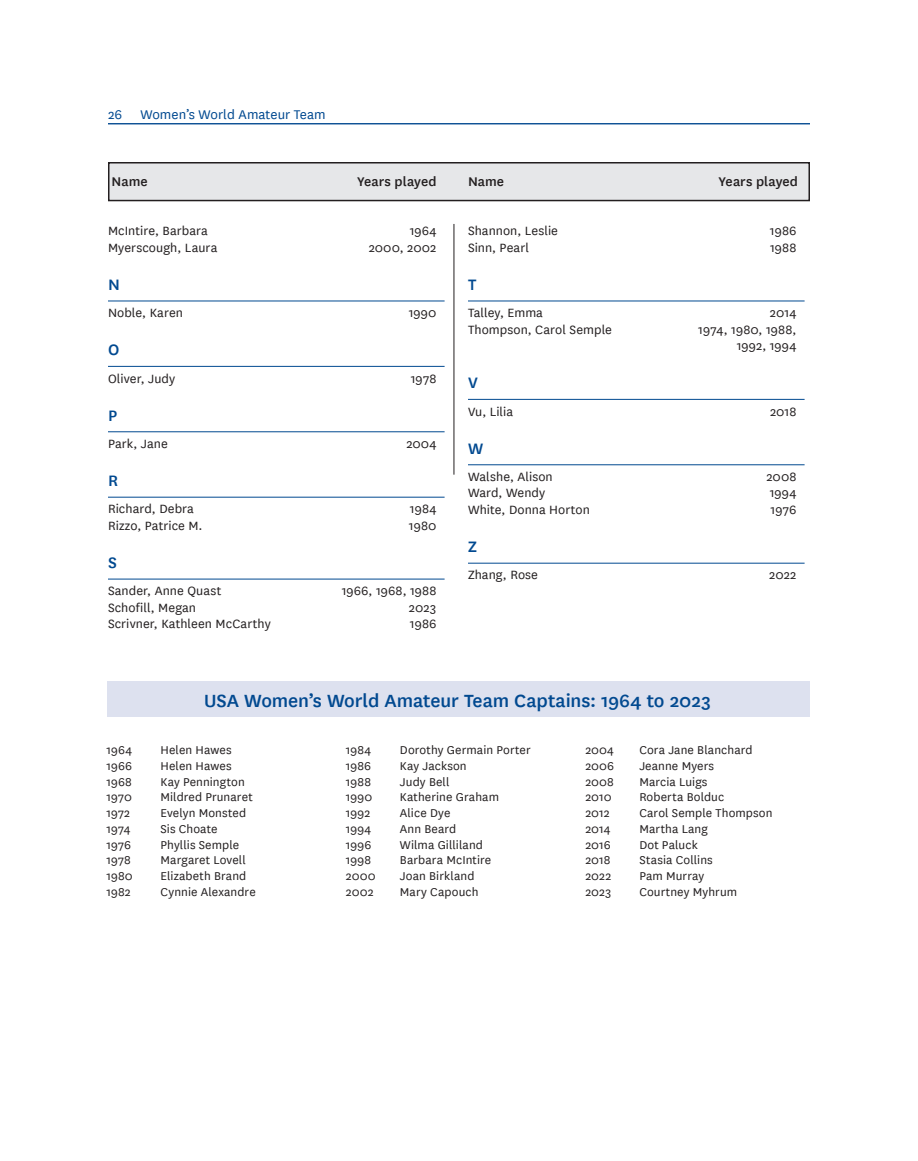
<style>
.page{position:relative;width:918px;height:1161px;background:#fff}
.page>*{position:absolute;margin:0;border:0;box-sizing:border-box;transform-origin:0 0}
._23__Shaded_Main_Header{font:500 21px "National";letter-spacing:-.005em;color:#014990}
.WWATC_Alphabet{font:500 18px "National";color:#014990}
.WATC-Team_Subhead{font:500 15px "National";letter-spacing:.005em;color:#231f20}
.t1{font:15px "National";color:#014990}
.WWAT_Alpha_List{font:14.25px/16.5px "National";letter-spacing:.005em;color:#231f20;text-align:right}
._21__Records_Text{font:13.5px "National";letter-spacing:.005em;color:#231f20}
</style>
<div class="page">
<hr style="left:108px;top:301px;width:337px;height:1px;background:#014990">
<hr style="left:108px;top:366px;width:337px;height:1px;background:#014990">
<hr style="left:108px;top:431px;width:337px;height:1px;background:#014990">
<hr style="left:108px;top:497px;width:337px;height:1px;background:#014990">
<hr style="left:108px;top:579px;width:337px;height:1px;background:#014990">
<hr style="left:468px;top:301px;width:337px;height:1px;background:#014990">
<hr style="left:468px;top:399px;width:337px;height:1px;background:#014990">
<hr style="left:468px;top:464px;width:337px;height:1px;background:#014990">
<hr style="left:468px;top:563px;width:337px;height:1px;background:#014990">
<div style="left:109px;top:163px;width:700px;height:38px;background:#e6e7e9"></div>
<div style="left:108px;top:162px;width:702px;height:39px;border:2px solid #231f20"></div>
<hr style="left:454px;top:224px;width:1px;height:251px;background:#231f20">
<div style="left:107px;top:681px;width:702px;height:36px;background:#dde1ef"></div>
<hr style="left:108px;top:123px;width:702px;height:1px;background:#014990">
<p class="t1" style="left:108px;top:105px;width:219px">26 Women’s World Amateur Team</p>
<p class="WATC-Team_Subhead" style="left:112px;top:172px;width:38px">Name</p>
<p class="WATC-Team_Subhead" style="left:357px;top:172px;width:81px">Years played</p>
<p class="WATC-Team_Subhead" style="left:468px;top:172px;width:38px">Name</p>
<p class="WATC-Team_Subhead" style="left:719px;top:172px;width:81px">Years played</p>
<p class="WWAT_Alpha_List" style="left:108px;top:222px;width:101px">McIntire, Barbara</p>
<p class="WWAT_Alpha_List" style="left:410px;top:222px;width:28px">1964</p>
<p class="WWAT_Alpha_List" style="left:108px;top:238px;width:111px">Myerscough, Laura</p>
<p class="WWAT_Alpha_List" style="left:369px;top:238px;width:69px">2000, 2002</p>
<p class="WWATC_Alphabet" style="left:108px;top:272px;width:13px">N</p>
<p class="WWAT_Alpha_List" style="left:108px;top:304px;width:77px">Noble, Karen</p>
<p class="WWAT_Alpha_List" style="left:409px;top:304px;width:29px">1990</p>
<p class="WWATC_Alphabet" style="left:108px;top:337px;width:13px">O</p>
<p class="WWAT_Alpha_List" style="left:108px;top:369px;width:69px">Oliver, Judy</p>
<p class="WWAT_Alpha_List" style="left:411px;top:369px;width:27px">1978</p>
<p class="WWATC_Alphabet" style="left:108px;top:403px;width:11px">P</p>
<p class="WWAT_Alpha_List" style="left:108px;top:435px;width:61px">Park, Jane</p>
<p class="WWAT_Alpha_List" style="left:406px;top:435px;width:32px">2004</p>
<p class="WWATC_Alphabet" style="left:108px;top:468px;width:12px">R</p>
<p class="WWAT_Alpha_List" style="left:108px;top:500px;width:88px">Richard, Debra</p>
<p class="WWAT_Alpha_List" style="left:410px;top:500px;width:28px">1984</p>
<p class="WWAT_Alpha_List" style="left:108px;top:517px;width:96px">Rizzo, Patrice M.</p>
<p class="WWAT_Alpha_List" style="left:409px;top:517px;width:29px">1980</p>
<p class="WWATC_Alphabet" style="left:108px;top:550px;width:10px">S</p>
<p class="WWAT_Alpha_List" style="left:108px;top:582px;width:115px">Sander, Anne Quast</p>
<p class="WWAT_Alpha_List" style="left:342px;top:582px;width:96px">1966, 1968, 1988</p>
<p class="WWAT_Alpha_List" style="left:108px;top:598px;width:90px">Schofill, Megan</p>
<p class="WWAT_Alpha_List" style="left:409px;top:598px;width:29px">2023</p>
<p class="WWAT_Alpha_List" style="left:108px;top:615px;width:164px">Scrivner, Kathleen McCarthy</p>
<p class="WWAT_Alpha_List" style="left:410px;top:615px;width:28px">1986</p>
<p class="WWAT_Alpha_List" style="left:468px;top:222px;width:92px">Shannon, Leslie</p>
<p class="WWAT_Alpha_List" style="left:770px;top:222px;width:28px">1986</p>
<p class="WWAT_Alpha_List" style="left:468px;top:238px;width:62px">Sinn, Pearl</p>
<p class="WWAT_Alpha_List" style="left:770px;top:238px;width:28px">1988</p>
<p class="WWATC_Alphabet" style="left:468px;top:272px;width:10px">T</p>
<p class="WWAT_Alpha_List" style="left:468px;top:304px;width:77px">Talley, Emma</p>
<p class="WWAT_Alpha_List" style="left:770px;top:304px;width:28px">2014</p>
<p class="WWAT_Alpha_List" style="left:468px;top:320px;width:146px">Thompson, Carol Semple</p>
<p class="WWAT_Alpha_List" style="left:698px;top:320px;width:100px">1974, 1980, 1988,<br>1992, 1994</p>
<p class="WWATC_Alphabet" style="left:468px;top:370px;width:11px">V</p>
<p class="WWAT_Alpha_List" style="left:468px;top:402px;width:47px">Vu, Lilia</p>
<p class="WWAT_Alpha_List" style="left:770px;top:402px;width:28px">2018</p>
<p class="WWATC_Alphabet" style="left:468px;top:436px;width:17px">W</p>
<p class="WWAT_Alpha_List" style="left:468px;top:468px;width:86px">Walshe, Alison</p>
<p class="WWAT_Alpha_List" style="left:766px;top:468px;width:32px">2008</p>
<p class="WWAT_Alpha_List" style="left:468px;top:484px;width:79px">Ward, Wendy</p>
<p class="WWAT_Alpha_List" style="left:770px;top:484px;width:28px">1994</p>
<p class="WWAT_Alpha_List" style="left:468px;top:501px;width:123px">White, Donna Horton</p>
<p class="WWAT_Alpha_List" style="left:771px;top:501px;width:27px">1976</p>
<p class="WWATC_Alphabet" style="left:468px;top:534px;width:10px">Z</p>
<p class="WWAT_Alpha_List" style="left:468px;top:566px;width:72px">Zhang, Rose</p>
<p class="WWAT_Alpha_List" style="left:769px;top:566px;width:29px">2022</p>
<p class="_23__Shaded_Main_Header" style="left:204px;top:686px;width:508px">USA Women’s World Amateur Team Captains: 1964 to 2023</p>
<p class="_21__Records_Text" style="left:107px;top:741px;width:27px">1964</p>
<p class="_21__Records_Text" style="left:161px;top:741px;width:73px">Helen Hawes</p>
<p class="_21__Records_Text" style="left:107px;top:757px;width:27px">1966</p>
<p class="_21__Records_Text" style="left:161px;top:757px;width:73px">Helen Hawes</p>
<p class="_21__Records_Text" style="left:107px;top:773px;width:27px">1968</p>
<p class="_21__Records_Text" style="left:161px;top:773px;width:86px">Kay Pennington</p>
<p class="_21__Records_Text" style="left:107px;top:789px;width:27px">1970</p>
<p class="_21__Records_Text" style="left:161px;top:789px;width:94px">Mildred Prunaret</p>
<p class="_21__Records_Text" style="left:107px;top:804px;width:25px">1972</p>
<p class="_21__Records_Text" style="left:161px;top:804px;width:87px">Evelyn Monsted</p>
<p class="_21__Records_Text" style="left:107px;top:820px;width:25px">1974</p>
<p class="_21__Records_Text" style="left:161px;top:820px;width:59px">Sis Choate</p>
<p class="_21__Records_Text" style="left:107px;top:836px;width:26px">1976</p>
<p class="_21__Records_Text" style="left:161px;top:836px;width:80px">Phyllis Semple</p>
<p class="_21__Records_Text" style="left:107px;top:852px;width:26px">1978</p>
<p class="_21__Records_Text" style="left:161px;top:852px;width:87px">Margaret Lovell</p>
<p class="_21__Records_Text" style="left:107px;top:867px;width:28px">1980</p>
<p class="_21__Records_Text" style="left:161px;top:867px;width:87px">Elizabeth Brand</p>
<p class="_21__Records_Text" style="left:107px;top:883px;width:26px">1982</p>
<p class="_21__Records_Text" style="left:161px;top:883px;width:97px">Cynnie Alexandre</p>
<p class="_21__Records_Text" style="left:346px;top:741px;width:27px">1984</p>
<p class="_21__Records_Text" style="left:400px;top:741px;width:132px">Dorothy Germain Porter</p>
<p class="_21__Records_Text" style="left:346px;top:757px;width:27px">1986</p>
<p class="_21__Records_Text" style="left:400px;top:757px;width:68px">Kay Jackson</p>
<p class="_21__Records_Text" style="left:346px;top:773px;width:27px">1988</p>
<p class="_21__Records_Text" style="left:400px;top:773px;width:51px">Judy Bell</p>
<p class="_21__Records_Text" style="left:346px;top:789px;width:28px">1990</p>
<p class="_21__Records_Text" style="left:400px;top:789px;width:101px">Katherine Graham</p>
<p class="_21__Records_Text" style="left:346px;top:804px;width:26px">1992</p>
<p class="_21__Records_Text" style="left:400px;top:804px;width:52px">Alice Dye</p>
<p class="_21__Records_Text" style="left:346px;top:820px;width:27px">1994</p>
<p class="_21__Records_Text" style="left:400px;top:820px;width:58px">Ann Beard</p>
<p class="_21__Records_Text" style="left:346px;top:836px;width:27px">1996</p>
<p class="_21__Records_Text" style="left:400px;top:836px;width:85px">Wilma Gilliland</p>
<p class="_21__Records_Text" style="left:346px;top:852px;width:27px">1998</p>
<p class="_21__Records_Text" style="left:400px;top:852px;width:93px">Barbara McIntire</p>
<p class="_21__Records_Text" style="left:346px;top:867px;width:31px">2000</p>
<p class="_21__Records_Text" style="left:400px;top:867px;width:76px">Joan Birkland</p>
<p class="_21__Records_Text" style="left:346px;top:883px;width:29px">2002</p>
<p class="_21__Records_Text" style="left:400px;top:883px;width:80px">Mary Capouch</p>
<p class="_21__Records_Text" style="left:585px;top:741px;width:30px">2004</p>
<p class="_21__Records_Text" style="left:639px;top:741px;width:115px">Cora Jane Blanchard</p>
<p class="_21__Records_Text" style="left:585px;top:757px;width:30px">2006</p>
<p class="_21__Records_Text" style="left:639px;top:757px;width:76px">Jeanne Myers</p>
<p class="_21__Records_Text" style="left:585px;top:773px;width:30px">2008</p>
<p class="_21__Records_Text" style="left:639px;top:773px;width:70px">Marcia Luigs</p>
<p class="_21__Records_Text" style="left:585px;top:789px;width:28px">2010</p>
<p class="_21__Records_Text" style="left:639px;top:789px;width:86px">Roberta Bolduc</p>
<p class="_21__Records_Text" style="left:585px;top:804px;width:26px">2012</p>
<p class="_21__Records_Text" style="left:639px;top:804px;width:135px">Carol Semple Thompson</p>
<p class="_21__Records_Text" style="left:585px;top:820px;width:27px">2014</p>
<p class="_21__Records_Text" style="left:639px;top:820px;width:70px">Martha Lang</p>
<p class="_21__Records_Text" style="left:585px;top:836px;width:27px">2016</p>
<p class="_21__Records_Text" style="left:639px;top:836px;width:60px">Dot Paluck</p>
<p class="_21__Records_Text" style="left:585px;top:852px;width:27px">2018</p>
<p class="_21__Records_Text" style="left:639px;top:852px;width:75px">Stasia Collins</p>
<p class="_21__Records_Text" style="left:585px;top:867px;width:27px">2022</p>
<p class="_21__Records_Text" style="left:639px;top:867px;width:66px">Pam Murray</p>
<p class="_21__Records_Text" style="left:585px;top:883px;width:28px">2023</p>
<p class="_21__Records_Text" style="left:639px;top:883px;width:99px">Courtney Myhrum</p>
</div>
